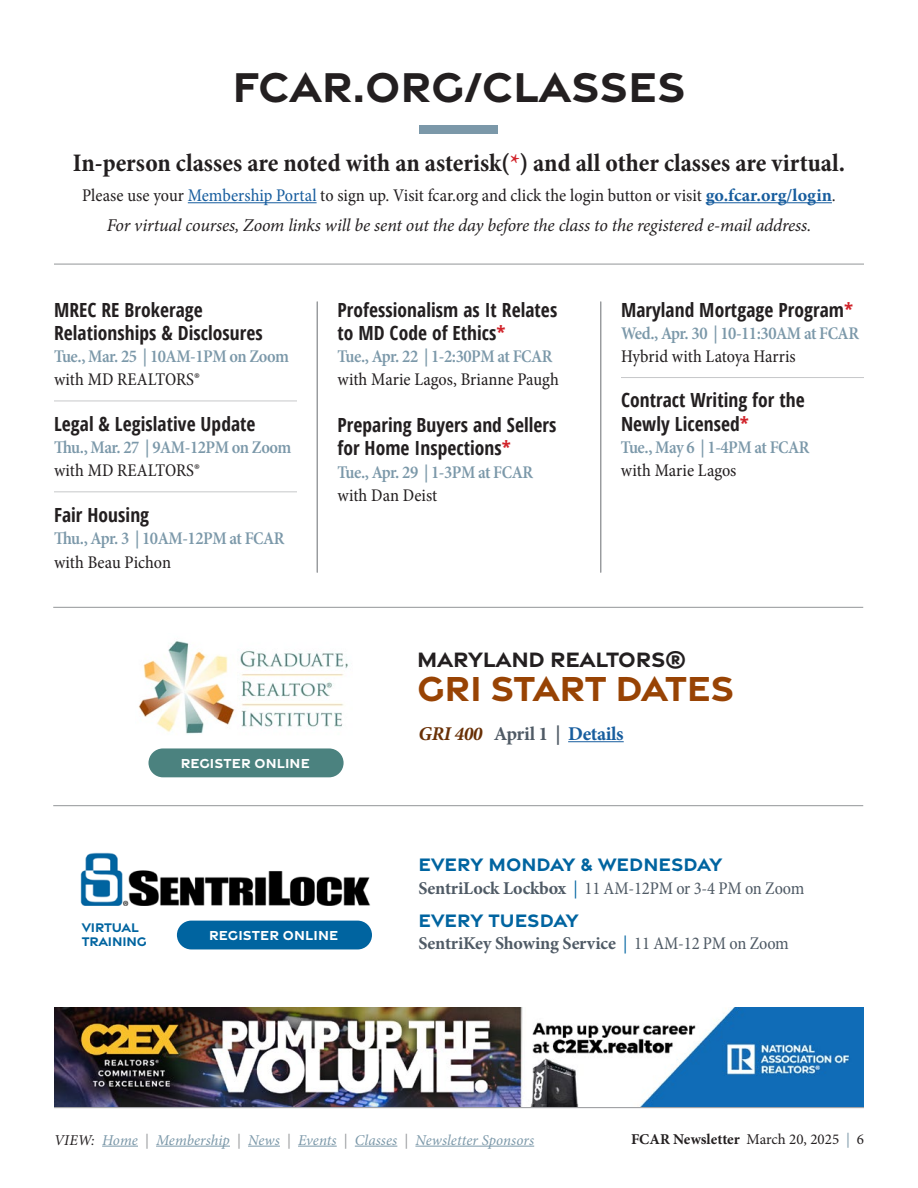
<style>
.page{position:relative;width:918px;height:1188px;background:#fff}
.page>*{position:absolute;margin:0;border:0;box-sizing:border-box;transform-origin:0 0}
.t1{font:700 45px "Gravesend Sans";color:#231f20}
.t2{font:700 37.5px "Gravesend Sans";letter-spacing:-.01em;color:#984304}
.t3{font:700 condensed 25.5px "Minion Pro";color:#231f20}
.t4{font:700 22.5px "Gravesend Sans";letter-spacing:-.01em;color:#231f20}
.t5{font:700 condensed 19.5px/23.4px "Open Sans";letter-spacing:.005em;color:#231f20}
.t6{font:700 19.5px "Gravesend Sans";letter-spacing:.005em;color:#0064a0}
.t7{font:700 19.5px "Minion Pro";letter-spacing:-.02em;color:#4f5a65}
.t8{font:italic 18px/30px "Minion Pro";letter-spacing:-.015em;color:#231f20;text-align:center}
.t9{font:600 condensed 18px "Minion Pro";letter-spacing:-.025em;color:#7b98a9}
.t10{font:condensed 18px "Minion Pro";letter-spacing:.005em;color:#231f20}
.t11{font:condensed 18px "Minion Pro";letter-spacing:-.01em;color:#4f5a65}
.t12{font:700 18px "Minion Pro";letter-spacing:-.01em;color:#4f5a65}
.t13{font:italic 15px "Minion Pro";letter-spacing:.005em;color:#7b98a9}
.t14{font:700 15px "Minion Pro";color:#231f20}
.t15{font:700 14.1px "Gravesend Sans";letter-spacing:.01em;color:#fff}
.t16{font:700 13.5px/13.5px "Gravesend Sans";letter-spacing:-.01em;color:#0064a0}
.s1{color:#d1232a}
.s2{font-style:normal;font-stretch:condensed}
.s3{font-style:normal;font-stretch:condensed;color:#175d9e}
.s4{font-weight:700;font-style:normal;color:#175d9e}
.s5{font-style:italic;color:#693006}
.s6{color:#175d9e}
.s7{font-weight:700;font-stretch:normal}
.s8{color:#0064a0}
.s9{font-weight:400;font-stretch:condensed;color:#0064a0}
.s10{font-weight:400;font-stretch:condensed}
.s11{color:#231f20}
.s12{color:#939598}
.s13{font-weight:400}
.s14{font-weight:400;color:#7b98a9}
</style>
<div class="page">
<hr style="left:54px;top:1107px;width:810px;height:1px;background:#939598">
<hr style="left:102px;top:1146px;width:36px;height:1px;background:#7b98a9">
<hr style="left:156px;top:1146px;width:74px;height:1px;background:#7b98a9">
<hr style="left:248px;top:1146px;width:32px;height:1px;background:#7b98a9">
<hr style="left:298px;top:1146px;width:39px;height:1px;background:#7b98a9">
<hr style="left:355px;top:1146px;width:42px;height:1px;background:#7b98a9">
<hr style="left:415px;top:1146px;width:119px;height:1px;background:#7b98a9">
<hr style="left:54px;top:401px;width:243px;height:1px;background:#c7c8ca">
<hr style="left:54px;top:492px;width:243px;height:1px;background:#c7c8ca">
<hr style="left:621px;top:377px;width:243px;height:1px;background:#c7c8ca">
<hr style="left:317px;top:302px;width:1px;height:271px;background:#939598">
<hr style="left:600px;top:302px;width:1px;height:271px;background:#939598">
<hr style="left:188px;top:202px;width:129px;height:1px;background:#175d9e">
<hr style="left:706px;top:202px;width:126px;height:1px;background:#175d9e">
<div style="left:420px;top:126px;width:78px;height:8px;background:#7b98a9"></div>
<hr style="left:54px;top:264px;width:810px;height:1px;background:#939598">
<hr style="left:53px;top:607px;width:810px;height:1px;background:#939598">
<hr style="left:53px;top:805px;width:810px;height:1px;background:#939598">
<img style="left:54px;top:1008px;width:810px;height:98px">
<div style="left:148px;top:748px;width:196px;height:29px;background:#4b827f;border-radius:14px"></div>
<hr style="left:568px;top:741px;width:56px;height:1px;background:#175d9e">
<img style="left:138px;top:641px;width:211px;height:94px">
<div style="left:177px;top:921px;width:195px;height:28px;background:#0064a0;border-radius:14px"></div>
<img style="left:80px;top:852px;width:290px;height:53px">
<h1 class="t1" style="left:232px;top:57px;width:455px">FCAR.ORG/CLASSES</h1>
<h3 class="t3" style="left:73px;top:145px;width:774px">In-person classes are noted with an asterisk(<span class="s1">*</span>) and all other classes are virtual.</h3>
<p class="t8" style="left:82px;top:180px;width:755px"><span class="s2">Please use your</span> <span class="s3">Membership Portal</span> <span class="s2">to sign up. Visit fcar.org and click the login button or visit</span> <span class="s4">go.fcar.org/login</span><span class="s2">.<br></span>For virtual courses, Zoom links will be sent out the day before the class to the registered e-mail address.</p>
<p class="t5" style="left:54px;top:297px;width:210px">MREC RE Brokerage<br>Relationships &amp; Disclosures</p>
<p class="t9" style="left:54px;top:345px;width:237px">Tue., Mar. 25 | 10AM-1PM on Zoom</p>
<p class="t10" style="left:54px;top:367px;width:148px">with MD REALTORS®</p>
<p class="t5" style="left:54px;top:412px;width:203px">Legal &amp; Legislative Update</p>
<p class="t9" style="left:54px;top:435px;width:239px">Thu., Mar. 27 | 9AM-12PM on Zoom</p>
<p class="t10" style="left:54px;top:458px;width:148px">with MD REALTORS®</p>
<p class="t5" style="left:54px;top:503px;width:97px">Fair Housing</p>
<p class="t9" style="left:54px;top:526px;width:232px">Thu., Apr. 3 | 10AM-12PM at FCAR</p>
<p class="t10" style="left:54px;top:550px;width:119px">with Beau Pichon</p>
<p class="t5" style="left:338px;top:297px;width:221px">Professionalism as It Relates to MD Code of Ethics<span class="s1">*</span></p>
<p class="t9" style="left:338px;top:345px;width:217px">Tue., Apr. 22 | 1-2:30PM at FCAR</p>
<p class="t10" style="left:338px;top:367px;width:223px">with Marie Lagos, Brianne Paugh</p>
<p class="t5" style="left:338px;top:413px;width:220px">Preparing Buyers and Sellers for Home Inspections<span class="s1">*</span></p>
<p class="t9" style="left:338px;top:460px;width:197px">Tue., Apr. 29 | 1-3PM at FCAR</p>
<p class="t10" style="left:338px;top:484px;width:101px">with Dan Deist</p>
<p class="t5" style="left:621px;top:297px;width:234px">Maryland Mortgage Program<span class="s1">*</span></p>
<p class="t9" style="left:621px;top:321px;width:240px">Wed., Apr. 30 | 10-11:30AM at FCAR</p>
<p class="t10" style="left:621px;top:344px;width:176px">Hybrid with Latoya Harris</p>
<p class="t5" style="left:621px;top:388px;width:185px">Contract Writing for the<br>Newly Licensed<span class="s1">*</span></p>
<p class="t9" style="left:621px;top:435px;width:190px">Tue., May 6 | 1-4PM at FCAR</p>
<p class="t10" style="left:621px;top:458px;width:117px">with Marie Lagos</p>
<p class="t15" style="left:181px;top:754px;width:131px">REGISTER ONLINE</p>
<p class="t4" style="left:417px;top:644px;width:271px">MARYLAND REALTORS®</p>
<h2 class="t2" style="left:417px;top:664px;width:319px">GRI START DATES</h2>
<p class="t7" style="left:419px;top:720px;width:207px"><span class="s5">GRI 400</span> April 1 | <span class="s6">Details</span></p>
<p class="t16" style="left:82px;top:920px;width:67px">VIRTUAL<br>TRAINING</p>
<p class="t15" style="left:209px;top:926px;width:131px">REGISTER ONLINE</p>
<p class="t6" style="left:418px;top:852px;width:306px">EVERY MONDAY &amp; WEDNESDAY</p>
<p class="t11" style="left:418px;top:876px;width:387px"><span class="s7">SentriLock Lockbox</span> <span class="s8">|</span> 11 AM-12PM or 3-4 PM on Zoom</p>
<p class="t6" style="left:418px;top:907px;width:162px">EVERY TUESDAY</p>
<p class="t12" style="left:418px;top:931px;width:372px">SentriKey Showing Service <span class="s9">|</span> <span class="s10">11 AM-12 PM on Zoom</span></p>
<p class="t13" style="left:54px;top:1130px;width:482px"><span class="s11">VIEW:</span> Home <span class="s12">|</span> Membership <span class="s12">|</span> News <span class="s12">|</span> Events <span class="s12">|</span> Classes <span class="s12">|</span> Newsletter Sponsors</p>
<p class="t14" style="left:631px;top:1128px;width:234px">FCAR Newsletter <span class="s13">March 20, 2025</span> <span class="s14">|</span> <span class="s13">6</span></p>
</div>
